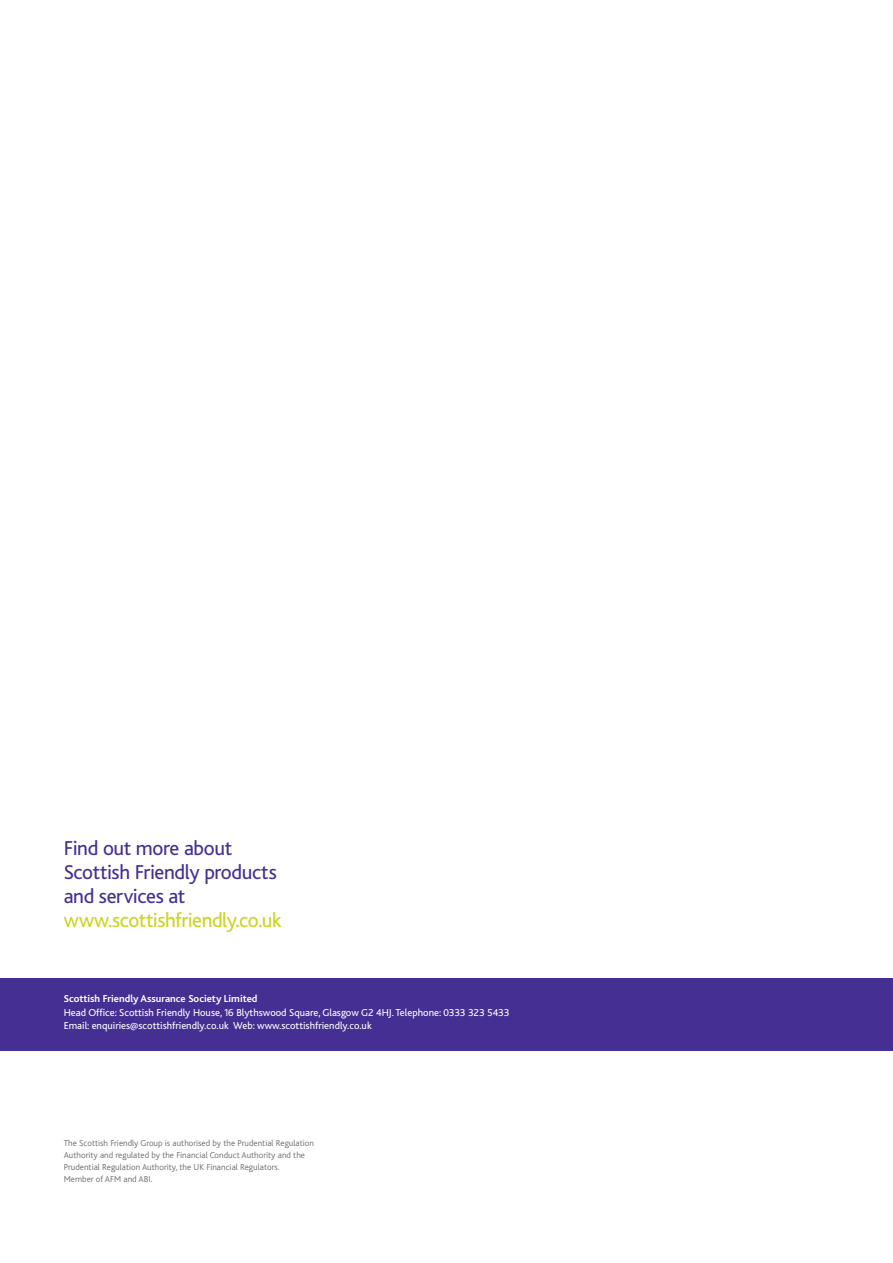
<style>
.page{position:relative;width:893px;height:1263px;background:#fff}
.page>*{position:absolute;margin:0;border:0;box-sizing:border-box;transform-origin:0 0}
.t1{font:21px/24px "Bliss";letter-spacing:-.02em;color:#452f92}
.t2{font:21px "Bliss";letter-spacing:-.025em;color:#cbd41f}
.t3{font:10.5px/13.5px "Bliss";color:#fff}
.t4{font:700 10.5px "Bliss";color:#fff}
.t5{font:300 9px/12px "Bliss";color:#6c6d70}
</style>
<div class="page">
<div style="left:0;top:978px;width:893px;height:72px;background:#452f92"></div>
<h1 class="t1" style="left:64px;top:836px;width:215px">Find out more about<br>Scottish Friendly products and services at</h1>
<h1 class="t2" style="left:64px;top:909px;width:219px">www.scottishfriendly.co.uk</h1>
<p class="t4" style="left:64px;top:993px;width:195px">Scottish Friendly Assurance Society Limited</p>
<p class="t3" style="left:64px;top:1005px;width:447px">Head Office: Scottish Friendly House, 16 Blythswood Square, Glasgow G2 4HJ. Telephone: 0333 323 5433<br>Email: enquiries@scottishfriendly.co.uk Web: www.scottishfriendly.co.uk</p>
<p class="t5" style="left:64px;top:1137px;width:252px">The Scottish Friendly Group is authorised by the Prudential Regulation Authority and regulated by the Financial Conduct Authority and the Prudential Regulation Authority, the UK Financial Regulators.<br>Member of AFM and ABI.</p>
</div>
